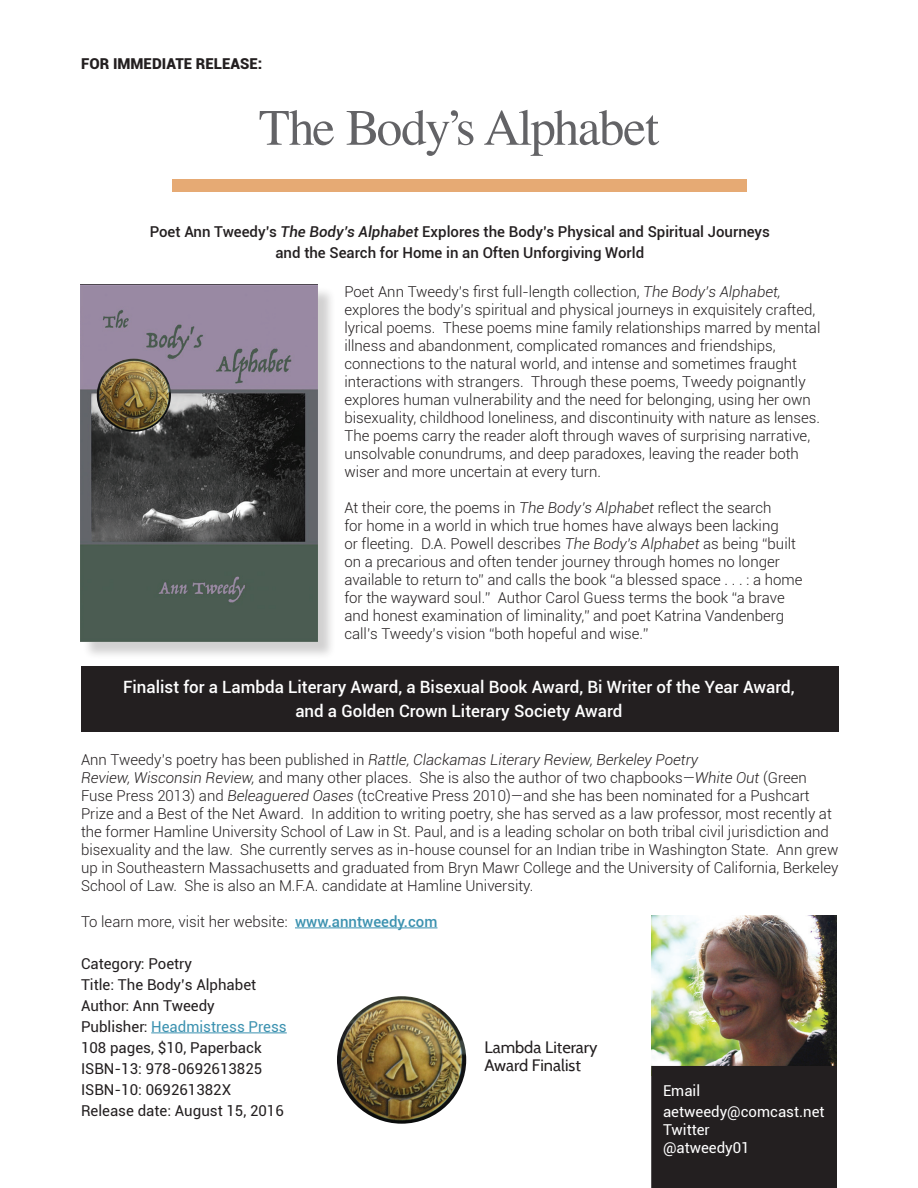
<style>
.page{position:relative;width:918px;height:1188px;background:#fff}
.page>*{position:absolute;margin:0;border:0;box-sizing:border-box;transform-origin:0 0}
.t1{font:51px "Times";letter-spacing:-.03em;color:#636366}
.t2{font:500 16.95px/23.7px "Roboto";color:#fff;text-align:center}
.t3{font:16.5px/18px "Cabin";color:#231f20}
.t4{font:300 15px/18px "Roboto";color:#231f20}
.t5{font:15px/21px "Roboto";color:#231f20}
.t6{font:500 15px/21px "Roboto";color:#231f20;text-align:center}
.t7{font:15px/21px "Roboto";color:#fff}
.t8{font:900 15px "Roboto";color:#231f20}
.s1{font-style:italic}
.s2{font-weight:500;color:#3c92b0}
.s3{color:#3c92b0}
</style>
<div class="page">
<hr style="left:295px;top:928px;width:142px;height:1px;background:#3c92b0">
<hr style="left:151px;top:1033px;width:136px;height:1px;background:#3c92b0">
<div style="left:82px;top:286px;width:254px;height:374px;background:#231f20;opacity:.21"></div>
<img style="left:80px;top:284px;width:237px;height:358px">
<img style="left:651px;top:916px;width:185px;height:150px">
<div style="left:172px;top:180px;width:574px;height:12px;background:#e6aa74"></div>
<div style="left:651px;top:1066px;width:186px;height:122px;background:#231f20"></div>
<div style="left:81px;top:666px;width:758px;height:65px;background:#231f20"></div>
<img style="left:337px;top:996px;width:129px;height:128px">
<img style="left:97px;top:359px;width:74px;height:73px">
<p class="t8" style="left:81px;top:53px;width:183px">FOR IMMEDIATE RELEASE:</p>
<h1 class="t1" style="left:259px;top:80px;width:402px">The Body’s Alphabet</h1>
<p class="t6" style="left:150px;top:220px;width:622px">Poet Ann Tweedy’s <span class="s1">The Body’s Alphabet</span> Explores the Body’s Physical and Spiritual Journeys and the Search for Home in an Often Unforgiving World</p>
<p class="t4" style="left:344px;top:282px;width:477px">Poet Ann Tweedy’s first full-length collection, <span class="s1">The Body’s Alphabet, </span>explores the body’s spiritual and physical journeys in exquisitely crafted, lyrical poems. These poems mine family relationships marred by mental illness and abandonment, complicated romances and friendships, connections to the natural world, and intense and sometimes fraught interactions with strangers. Through these poems, Tweedy poignantly explores human vulnerability and the need for belonging, using her own bisexuality, childhood loneliness, and discontinuity with nature as lenses.<br>The poems carry the reader aloft through waves of surprising narrative, unsolvable conundrums, and deep paradoxes, leaving the reader both wiser and more uncertain at every turn.</p>
<p class="t4" style="left:344px;top:498px;width:460px">At their core, the poems in <span class="s1">The Body’s Alphabet</span> reflect the search<br>for home in a world in which true homes have always been lacking<br>or fleeting. D.A. Powell describes <span class="s1">The Body’s Alphabet</span> as being “built on a precarious and often tender journey through homes no longer available to return to” and calls the book “a blessed space . . . : a home for the wayward soul.” Author Carol Guess terms the book “a brave and honest examination of liminality,” and poet Katrina Vandenberg call’s Tweedy’s vision “both hopeful and wise.”</p>
<p class="t2" style="left:123px;top:675px;width:673px">Finalist for a Lambda Literary Award, a Bisexual Book Award, Bi Writer of the Year Award, and a Golden Crown Literary Society Award</p>
<p class="t4" style="left:81px;top:750px;width:759px">Ann Tweedy’s poetry has been published in <span class="s1">Rattle, Clackamas Literary Review, Berkeley Poetry<br>Review, Wisconsin Review,</span> and many other places. She is also the author of two chapbooks—<span class="s1">White Out</span> (Green Fuse Press 2013) and <span class="s1">Beleaguered Oases</span> (tcCreative Press 2010)—and she has been nominated for a Pushcart Prize and a Best of the Net Award. In addition to writing poetry, she has served as a law professor, most recently at the former Hamline University School of Law in St. Paul, and is a leading scholar on both tribal civil jurisdiction and bisexuality and the law. She currently serves as in-house counsel for an Indian tribe in Washington State. Ann grew up in Southeastern Massachusetts and graduated from Bryn Mawr College and the University of California, Berkeley School of Law. She is also an M.F.A. candidate at Hamline University.</p>
<p class="t4" style="left:81px;top:912px;width:358px">To learn more, visit her website: <span class="s2">www.anntweedy.com</span></p>
<p class="t5" style="left:81px;top:952px;width:207px">Category: Poetry<br>Title: The Body’s Alphabet<br>Author: Ann Tweedy<br>Publisher: <span class="s3">Headmistress Press<br></span>108 pages, $10, Paperback<br>ISBN-13: 978-0692613825<br>ISBN-10: 069261382X<br>Release date: August 15, 2016</p>
<p class="t3" style="left:484px;top:1038px;width:115px">Lambda Literary<br>Award Finalist</p>
<p class="t7" style="left:663px;top:1079px;width:163px">Email aetweedy@comcast.net</p>
<p class="t7" style="left:663px;top:1120px;width:88px;line-height:18px">Twitter @atweedy01</p>
</div>
